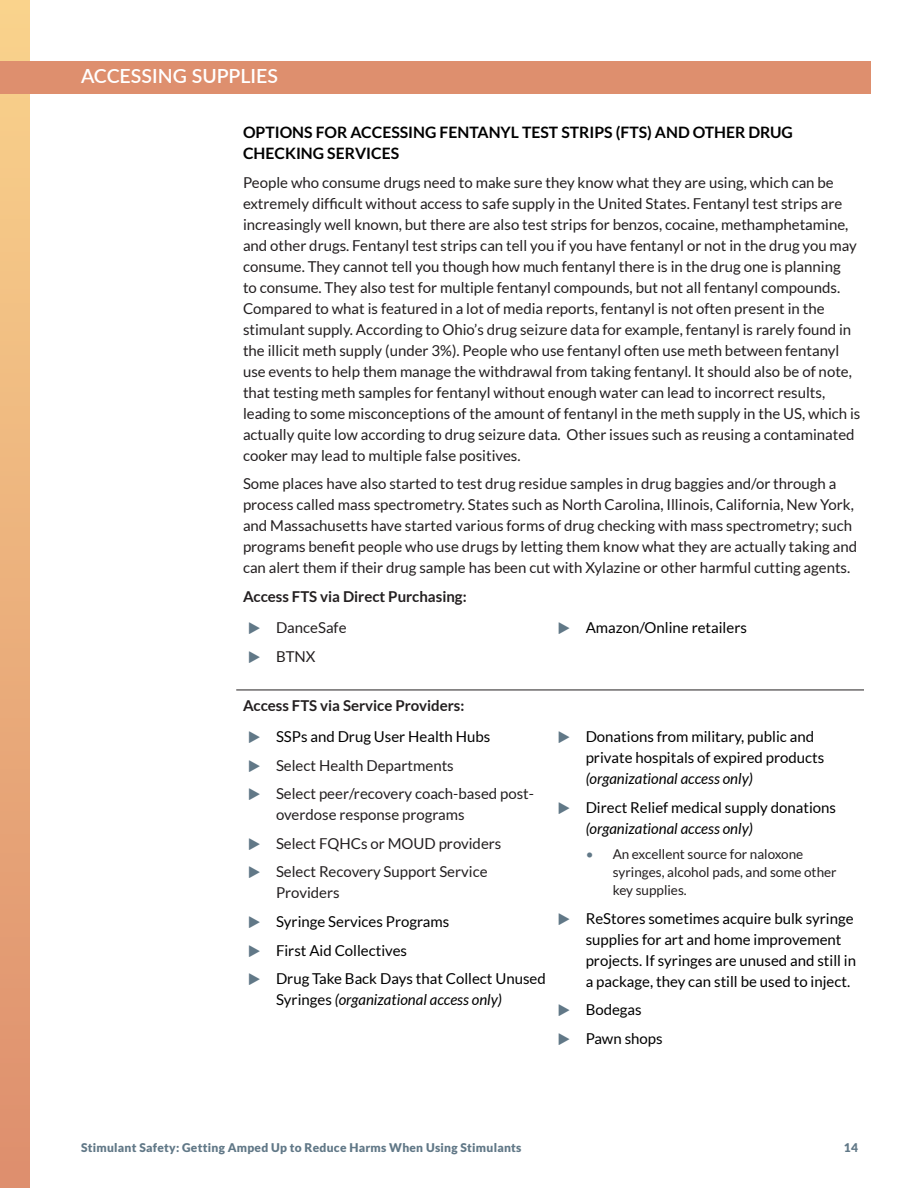
<style>
.page{position:relative;width:918px;height:1188px;background:#fff}
.page>*{position:absolute;margin:0;border:0;box-sizing:border-box;transform-origin:0 0}
.subhead_b{font:600 19.5px "Lato";color:#fff}
.subhead_c{font:700 15.75px/21px "Lato";color:#000}
.body{font:15px/21px "Lato";color:#231f20}
.t1{font:15px/21px "Lato";color:#000}
.body-2{font:700 15px "Lato";color:#231f20}
.bold_body_rule{font:700 15px "Lato";color:#231f20}
.t2{font:13.5px/18px "Lato";color:#231f20}
.t3{font:900 12px "Lato";letter-spacing:.02em;color:#617887}
.s1{font-style:italic}
.s2{color:#617887}
</style>
<div class="page">
<div style="left:0;top:0;width:29px;height:1188px;background:linear-gradient(to bottom,#fad38c,#de8e6d)"></div>
<div style="left:0;top:61px;width:871px;height:33px;background:#de8f6e"></div>
<hr style="left:236px;top:690px;width:628px;height:1px;background:#231f20">
<p class="subhead_b" style="left:81px;top:62px;width:199px">ACCESSING SUPPLIES</p>
<p class="subhead_c" style="left:243px;top:121px;width:551px">OPTIONS FOR ACCESSING FENTANYL TEST STRIPS (FTS) AND OTHER DRUG<br>CHECKING SERVICES</p>
<p class="body" style="left:243px;top:171px;width:619px">People who consume drugs need to make sure they know what they are using, which can be extremely difficult without access to safe supply in the United States. Fentanyl test strips are increasingly well known, but there are also test strips for benzos, cocaine, methamphetamine, and other drugs. Fentanyl test strips can tell you if you have fentanyl or not in the drug you may consume. They cannot tell you though how much fentanyl there is in the drug one is planning<br>to consume. They also test for multiple fentanyl compounds, but not all fentanyl compounds.<br>Compared to what is featured in a lot of media reports, fentanyl is not often present in the stimulant supply. According to Ohio’s drug seizure data for example, fentanyl is rarely found in the illicit meth supply (under 3%). People who use fentanyl often use meth between fentanyl use events to help them manage the withdrawal from taking fentanyl. It should also be of note, that testing meth samples for fentanyl without enough water can lead to incorrect results, leading to some misconceptions of the amount of fentanyl in the meth supply in the US, which is actually quite low according to drug seizure data. Other issues such as reusing a contaminated cooker may lead to multiple false positives.</p>
<p class="body" style="left:243px;top:473px;width:616px">Some places have also started to test drug residue samples in drug baggies and/or through a process called mass spectrometry. States such as North Carolina, Illinois, California, New York, and Massachusetts have started various forms of drug checking with mass spectrometry; such programs benefit people who use drugs by letting them know what they are actually taking and can alert them if their drug sample has been cut with Xylazine or other harmful cutting agents.</p>
<p class="body-2" style="left:243px;top:588px;width:225px">Access FTS via Direct Purchasing:</p>
<p class="body" style="left:276px;top:617px;width:72px">DanceSafe</p>
<p class="body" style="left:276px;top:646px;width:41px">BTNX</p>
<p class="t1" style="left:586px;top:617px;width:163px">Amazon/Online retailers</p>
<p class="bold_body_rule" style="left:243px;top:697px;width:223px">Access FTS via Service Providers:</p>
<p class="t1" style="left:276px;top:726px;width:216px">SSPs and Drug User Health Hubs</p>
<p class="body" style="left:276px;top:755px;width:179px">Select Health Departments</p>
<p class="body" style="left:276px;top:783px;width:260px">Select peer/recovery coach-based post&shy;overdose response programs</p>
<p class="body" style="left:276px;top:833px;width:227px">Select FQHCs or MOUD providers</p>
<p class="body" style="left:276px;top:861px;width:213px">Select Recovery Support Service<br>Providers</p>
<p class="t1" style="left:276px;top:911px;width:175px">Syringe Services Programs</p>
<p class="t1" style="left:276px;top:940px;width:133px">First Aid Collectives</p>
<p class="t1" style="left:276px;top:968px;width:271px">Drug Take Back Days that Collect Unused<br>Syringes <span class="s1">(organizational access only)</span></p>
<p class="t1" style="left:586px;top:726px;width:240px">Donations from military, public and private hospitals of expired products <span class="s1">(organizational access only)</span></p>
<p class="t1" style="left:586px;top:797px;width:252px">Direct Relief medical supply donations <span class="s1">(organizational access only)</span></p>
<p class="t2" style="left:613px;top:845px;width:226px;text-indent:-27px"><span class="s2">•</span> An excellent source for naloxone syringes, alcohol pads, and some other key supplies.</p>
<p class="t1" style="left:586px;top:908px;width:272px">ReStores sometimes acquire bulk syringe supplies for art and home improvement projects. If syringes are unused and still in a package, they can still be used to inject.</p>
<p class="t1" style="left:586px;top:999px;width:58px">Bodegas</p>
<p class="t1" style="left:586px;top:1028px;width:78px">Pawn shops</p>
<p class="t3" style="left:81px;top:1141px;width:442px">Stimulant Safety: Getting Amped Up to Reduce Harms When Using Stimulants</p>
<p class="t3" style="left:844px;top:1141px;width:16px">14</p>
</div>
